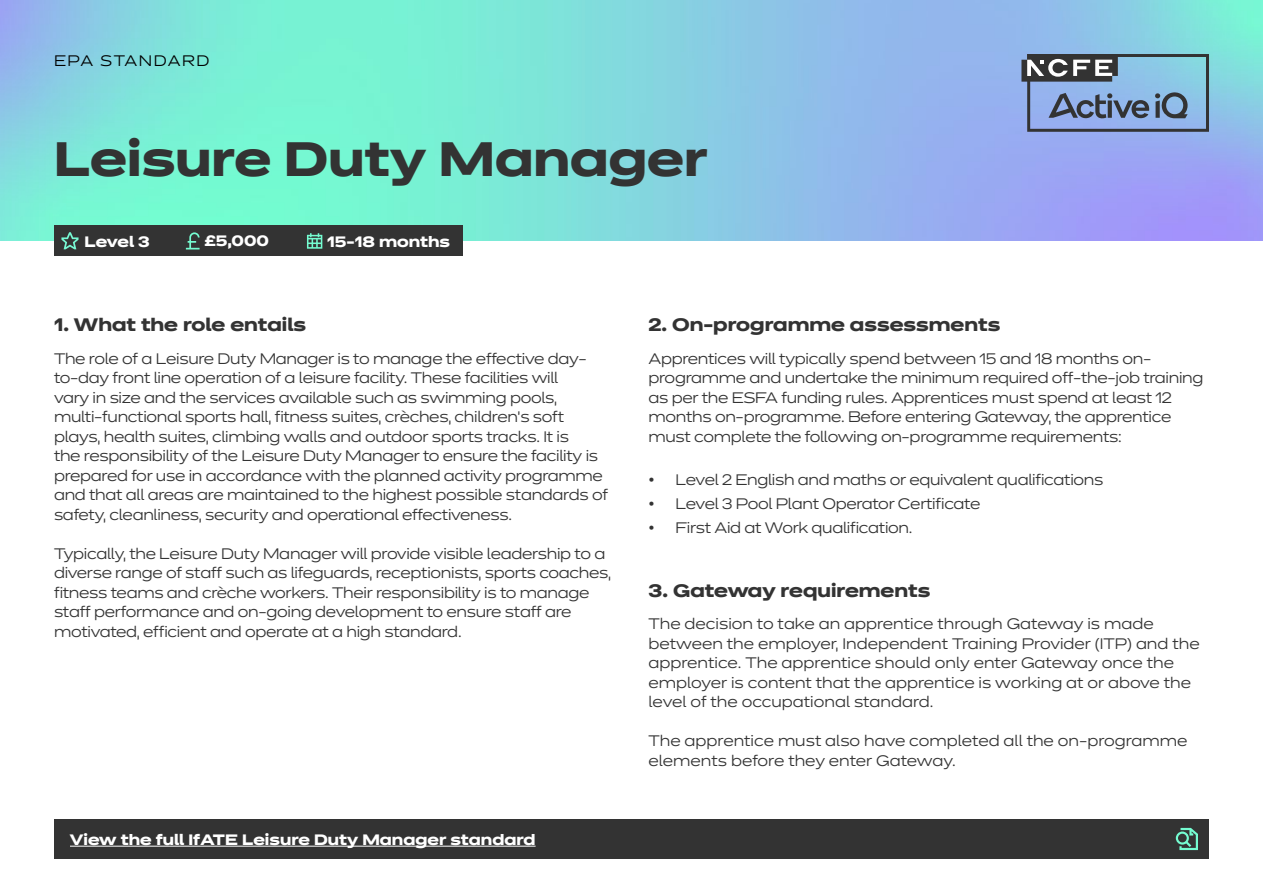
<style>
.page{position:relative;width:1263px;height:893px;background:#fff}
.page>*{position:absolute;margin:0;border:0;box-sizing:border-box;transform-origin:0 0}
.t1{font:700 48px "Dinamit";color:#333}
.t2{font:700 18px "Dinamit";color:#333}
.t3{font:300 15px/19.5px "Dinamit";letter-spacing:-.02em;color:#333}
.t4{font:300 15px/19.5px "Dinamit";color:#333}
.t5{font:700 15px "Dinamit";color:#fff}
.t6{font:300 15px "Dinamit";letter-spacing:.1em;color:#000}
</style>
<div class="page">
<img style="left:0;top:0;width:1263px;height:241px">
<div style="left:54px;top:225px;width:408px;height:31px;background:#333"></div>
<svg style="left:307px;top:233px;width:15px;height:16px"></svg>
<svg style="left:186px;top:232px;width:14px;height:17px"></svg>
<svg style="left:61px;top:232px;width:18px;height:17px"></svg>
<div style="left:54px;top:819px;width:1155px;height:40px;background:#333"></div>
<hr style="left:70px;top:846px;width:466px;height:1px;background:#fff">
<svg style="left:1176px;top:828px;width:22px;height:22px"></svg>
<svg style="left:1021px;top:54px;width:188px;height:78px"></svg>
<p class="t6" style="left:54px;top:48px;width:157px">EPA STANDARD</p>
<h1 class="t1" style="left:54px;top:117px;width:655px">Leisure Duty Manager</h1>
<p class="t5" style="left:84px;top:228px;width:67px">Level 3</p>
<p class="t5" style="left:204px;top:228px;width:66px">£5,000</p>
<p class="t5" style="left:327px;top:228px;width:124px">15-18 months</p>
<p class="t2" style="left:54px;top:309px;width:254px">1. What the role entails</p>
<p class="t2" style="left:648px;top:309px;width:353px">2. On-programme assessments</p>
<p class="t3" style="left:54px;top:347px;width:555px">The role of a Leisure Duty Manager is to manage the effective day&shy;to-day front line operation of a leisure facility. These facilities will<br>vary in size and the services available such as swimming pools, multi-functional sports hall, fitness suites, crèches, children’s soft plays, health suites, climbing walls and outdoor sports tracks. It is<br>the responsibility of the Leisure Duty Manager to ensure the facility is prepared for use in accordance with the planned activity programme and that all areas are maintained to the highest possible standards of safety, cleanliness, security and operational effectiveness.</p>
<p class="t3" style="left:54px;top:542px;width:559px">Typically, the Leisure Duty Manager will provide visible leadership to a diverse range of staff such as lifeguards, receptionists, sports coaches, fitness teams and crèche workers. Their responsibility is to manage staff performance and on-going development to ensure staff are motivated, efficient and operate at a high standard.</p>
<p class="t5" style="left:70px;top:826px;width:467px">View the full IfATE Leisure Duty Manager standard</p>
<p class="t3" style="left:648px;top:347px;width:556px">Apprentices will typically spend between 15 and 18 months on&shy;programme and undertake the minimum required off-the-job training as per the ESFA funding rules. Apprentices must spend at least 12 months on-programme. Before entering Gateway, the apprentice must complete the following on-programme requirements:</p>
<p class="t3" style="left:648px;top:468px;width:456px">• Level 2 English and maths or equivalent qualifications</p>
<p class="t3" style="left:648px;top:492px;width:333px">• Level 3 Pool Plant Operator Certificate</p>
<p class="t3" style="left:648px;top:516px;width:265px">• First Aid at Work qualification.</p>
<p class="t2" style="left:648px;top:575px;width:283px">3. Gateway requirements</p>
<p class="t4" style="left:648px;top:612px;width:553px">The decision to take an apprentice through Gateway is made between the employer, Independent Training Provider (ITP) and the apprentice. The apprentice should only enter Gateway once the employer is content that the apprentice is working at or above the level of the occupational standard.</p>
<p class="t4" style="left:648px;top:729px;width:540px">The apprentice must also have completed all the on-programme elements before they enter Gateway.</p>
</div>
